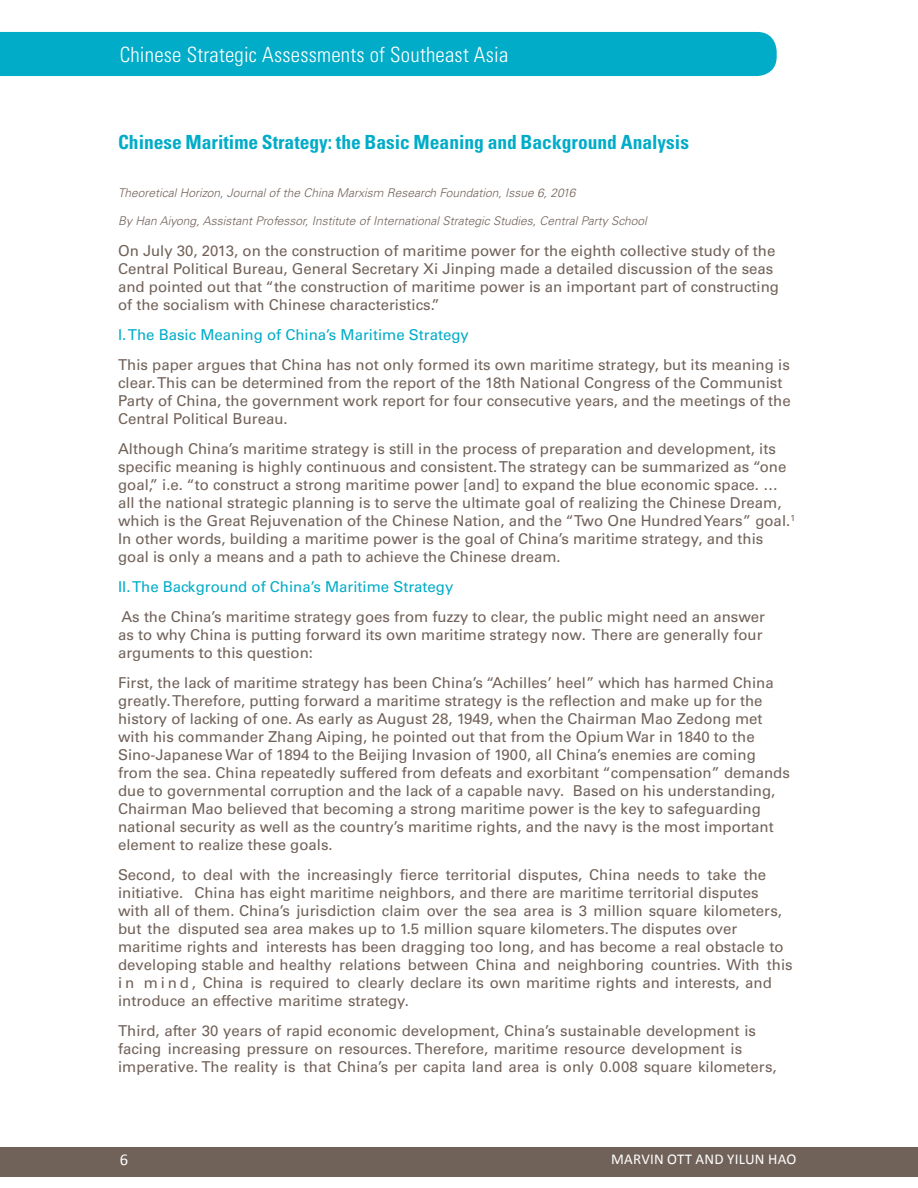
<style>
.page{position:relative;width:918px;height:1188px;background:#fff}
.page>*{position:absolute;margin:0;border:0;box-sizing:border-box;transform-origin:0 0}
.t1{font:300 condensed 21px "Univers LT Std";letter-spacing:.01em;color:#fff}
.subhead{font:700 condensed 19.5px "Univers LT Std";color:#00acc8}
.t2{font:16.5px "Calibri";color:#fff}
.Translations{font:15px/18px "Univers LT Std";color:#716259}
.Translations-2{font:15px "Univers LT Std";color:#00acc8}
.t3{font:15px "Calibri";letter-spacing:.02em;color:#fff}
.sub_sub{font:italic 300 12px "Univers LT Std";color:#716259}
</style>
<div class="page">
<div style="left:0;top:32px;width:777px;height:44px;background:#00acc8"></div>
<div style="left:0;top:1147px;width:918px;height:29px;background:#716259"></div>
<h1 class="t1" style="left:120px;top:42px;width:390px">Chinese Strategic Assessments of Southeast Asia</h1>
<p class="subhead" style="left:118px;top:130px;width:572px">Chinese Maritime Strategy: the Basic Meaning and Background Analysis</p>
<p class="sub_sub" style="left:118px;top:186px;width:459px">Theoretical Horizon, Journal of the China Marxism Research Foundation, Issue 6, 2016</p>
<p class="sub_sub" style="left:118px;top:213px;width:530px">By Han Aiyong, Assistant Professor, Institute of International Strategic Studies, Central Party School</p>
<p class="Translations" style="left:118px;top:242px;width:663px">On July 30, 2013, on the construction of maritime power for the eighth collective study of the Central Political Bureau, General Secretary Xi Jinping made a detailed discussion of the seas and pointed out that “the construction of maritime power is an important part of constructing of the socialism with Chinese characteristics.”</p>
<p class="Translations-2" style="left:118px;top:326px;width:352px">I. The Basic Meaning of China’s Maritime Strategy</p>
<p class="Translations" style="left:118px;top:356px;width:674px">This paper argues that China has not only formed its own maritime strategy, but its meaning is clear. This can be determined from the report of the 18th National Congress of the Communist Party of China, the government work report for four consecutive years, and the meetings of the Central Political Bureau.</p>
<p class="Translations" style="left:118px;top:440px;width:679px">Although China’s maritime strategy is still in the process of preparation and development, its specific meaning is highly continuous and consistent. The strategy can be summarized as “one goal,” i.e. “to construct a strong maritime power [and] to expand the blue economic space. … all the national strategic planning is to serve the ultimate goal of realizing the Chinese Dream, which is the Great Rejuvenation of the Chinese Nation, and the “Two One Hundred Years” goal.<sup>1<br></sup>In other words, building a maritime power is the goal of China’s maritime strategy, and this goal is only a means and a path to achieve the Chinese dream.</p>
<p class="Translations-2" style="left:118px;top:578px;width:337px">II. The Background of China’s Maritime Strategy</p>
<p class="Translations" style="left:118px;top:608px;width:649px">As the China’s maritime strategy goes from fuzzy to clear, the public might need an answer as to why China is putting forward its own maritime strategy now. There are generally four arguments to this question:</p>
<p class="Translations" style="left:118px;top:674px;width:673px">First, the lack of maritime strategy has been China’s “Achilles’ heel” which has harmed China greatly. Therefore, putting forward a maritime strategy is the reflection and make up for the history of lacking of one. As early as August 28, 1949, when the Chairman Mao Zedong met with his commander Zhang Aiping, he pointed out that from the Opium War in 1840 to the Sino-Japanese War of 1894 to the Beijing Invasion of 1900, all China’s enemies are coming from the sea. China repeatedly suffered from defeats and exorbitant “compensation” demands due to governmental corruption and the lack of a capable navy. Based on his understanding, Chairman Mao believed that becoming a strong maritime power is the key to safeguarding national security as well as the country’s maritime rights, and the navy is the most important element to realize these goals.</p>
<p class="Translations" style="left:118px;top:866px;width:676px">Second, to deal with the increasingly fierce territorial disputes, China needs to take the initiative. China has eight maritime neighbors, and there are maritime territorial disputes with all of them. China’s jurisdiction claim over the sea area is 3 million square kilometers, but the disputed sea area makes up to 1.5 million square kilometers. The disputes over maritime rights and interests has been dragging too long, and has become a real obstacle to developing stable and healthy relations between China and neighboring countries. With this i n m i n d , China is required to clearly declare its own maritime rights and interests, and introduce an effective maritime strategy.</p>
<p class="Translations" style="left:118px;top:1022px;width:660px">Third, after 30 years of rapid economic development, China’s sustainable development is facing increasing pressure on resources. Therefore, maritime resource development is imperative. The reality is that China’s per capita land area is only 0.008 square kilometers,</p>
<p class="t2" style="left:120px;top:1149px;width:10px">6</p>
<p class="t3" style="left:611px;top:1150px;width:187px">MARVIN OTT AND YILUN HAO</p>
</div>
